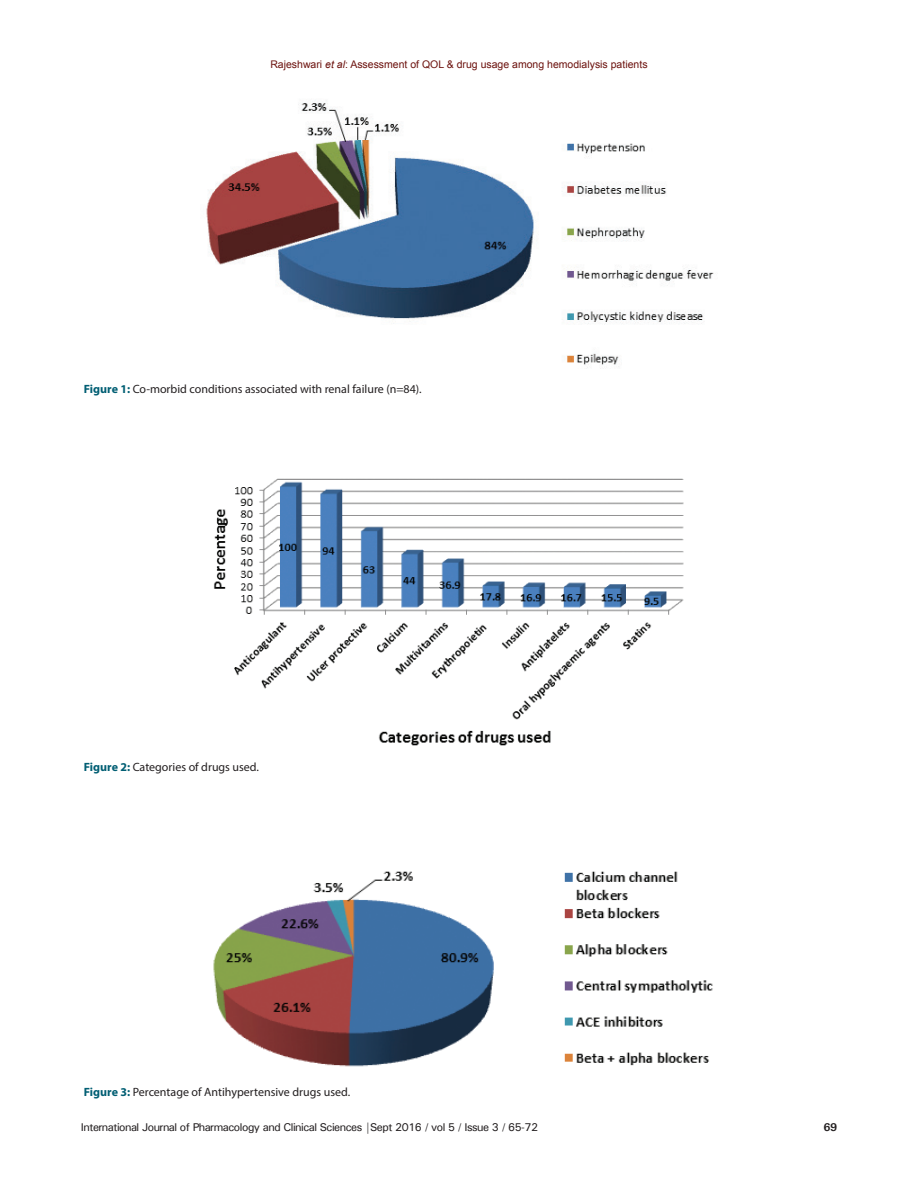
<style>
.page{position:relative;width:918px;height:1188px;background:#fff}
.page>*{position:absolute;margin:0;border:0;box-sizing:border-box;transform-origin:0 0}
.FIG_CAP{font:12px "Myriad Pro";color:#231f20}
.t1{font:500 11.25px "Univers";letter-spacing:-.045em;color:#231f20}
.t2{font:700 11.25px "Univers";color:#231f20}
.t3{font:10.5px "Arial";color:#6c120e}
.s1{font-style:italic}
.s2{font-weight:700;color:#005e73}
</style>
<div class="page">
<img style="left:206px;top:103px;width:508px;height:266px">
<img style="left:213px;top:478px;width:471px;height:268px">
<img style="left:213px;top:871px;width:500px;height:196px">
<p class="t3" style="left:270px;top:58px;width:379px">Rajeshwari <span class="s1">et al</span>: Assessment of QOL &amp; drug usage among hemodialysis patients</p>
<p class="FIG_CAP" style="left:84px;top:382px;width:339px"><span class="s2">Figure 1:</span> Co-morbid conditions associated with renal failure (n=84).</p>
<p class="FIG_CAP" style="left:84px;top:760px;width:177px"><span class="s2">Figure 2:</span> Categories of drugs used.</p>
<p class="FIG_CAP" style="left:84px;top:1085px;width:268px"><span class="s2">Figure 3:</span> Percentage of Antihypertensive drugs used.</p>
<p class="t1" style="left:81px;top:1120px;width:459px">International Journal of Pharmacology and Clinical Sciences |Sept 2016 / vol 5 / Issue 3 / 65-72</p>
<p class="t2" style="left:824px;top:1120px;width:15px">69</p>
</div>
